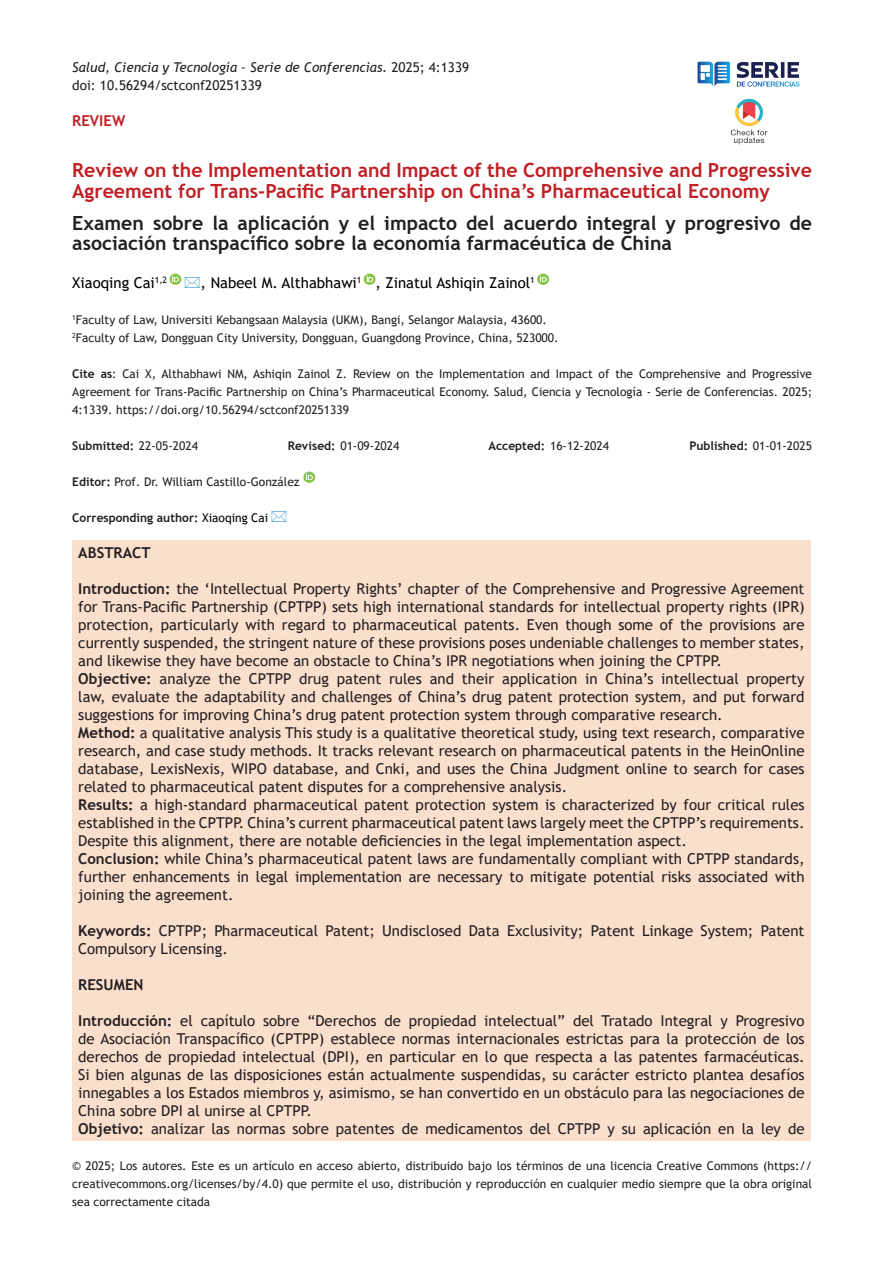
<style>
.page{position:relative;width:893px;height:1263px;background:#fff}
.page>*{position:absolute;margin:0;border:0;box-sizing:border-box;transform-origin:0 0}
.t1{font:700 19.5px/21px "Trebuchet MS";color:#c02025}
.t2{font:700 19.5px/19.5px "Trebuchet MS";color:#231f20}
.t3{font:15px/18px "Trebuchet MS";color:#231f20;text-align:justify}
.t4{font:15px "Trebuchet MS";color:#000}
.t5{font:700 15px "Trebuchet MS";color:#231f20}
.t6{font:700 15px "Trebuchet MS";color:#c02025}
.t7{font:italic 13.5px "Trebuchet MS";color:#231f20}
.t8{font:13.5px "Trebuchet MS";color:#231f20}
.t9{font:12px/18px "Trebuchet MS";color:#231f20;text-align:justify}
.t10{font:700 12px "Trebuchet MS";color:#231f20}
.s1{font-style:normal}
.s2{font-weight:700}
.s3{font-weight:400}
.s4{font-weight:400;color:#000}
</style>
<div class="page">
<img style="left:697px;top:61px;width:103px;height:26px">
<img style="left:730px;top:98px;width:38px;height:47px">
<svg style="left:364px;top:274px;width:12px;height:11px"></svg>
<svg style="left:537px;top:274px;width:12px;height:11px"></svg>
<div style="left:72px;top:540px;width:739px;height:600px;background:#fbdfcd"></div>
<svg style="left:303px;top:472px;width:12px;height:11px"></svg>
<svg style="left:169px;top:274px;width:13px;height:11px"></svg>
<p class="t7" style="left:72px;top:59px;width:398px">Salud, Ciencia y Tecnología – Serie de Conferencias. <span class="s1">2025; 4:1339</span></p>
<p class="t8" style="left:72px;top:77px;width:191px">doi: 10.56294/sctconf20251339</p>
<p class="t6" style="left:72px;top:111px;width:54px">REVIEW</p>
<p class="t1" style="left:72px;top:159px;width:741px">Review on the Implementation and Impact of the Comprehensive and Progressive<br>Agreement for Trans-Pacific Partnership on China’s Pharmaceutical Economy</p>
<p class="t2" style="left:72px;top:214px;width:741px">Examen sobre la aplicación y el impacto del acuerdo integral y progresivo de asociación transpacífico sobre la economía farmacéutica de China</p>
<p class="t4" style="left:72px;top:273px;width:96px">Xiaoqing Cai<sup>1,2</sup></p>
<p class="t4" style="left:201px;top:273px;width:336px">, Nabeel M. Althabhawi<sup>1</sup> , Zinatul Ashiqin Zainol<sup>1</sup></p>
<p class="t9" style="left:72px;top:311px;width:476px"><sup>1</sup>Faculty of Law, Universiti Kebangsaan Malaysia (UKM), Bangi, Selangor Malaysia, 43600.</p>
<p class="t9" style="left:72px;top:329px;width:488px"><sup>2</sup>Faculty of Law, Dongguan City University, Dongguan, Guangdong Province, China, 523000.</p>
<p class="t9" style="left:72px;top:365px;width:741px"><span class="s2">Cite as</span>: Cai X, Althabhawi NM, Ashiqin Zainol Z. Review on the Implementation and Impact of the Comprehensive and Progressive Agreement for Trans-Pacific Partnership on China’s Pharmaceutical Economy. Salud, Ciencia y Tecnología - Serie de Conferencias. 2025; 4:1339. https://doi.org/10.56294/sctconf20251339</p>
<p class="t10" style="left:72px;top:438px;width:127px">Submitted: <span class="s3">22-05-2024</span></p>
<p class="t9" style="left:288px;top:437px;width:113px"><span class="s2">Revised:</span> 01-09-2024</p>
<p class="t9" style="left:488px;top:437px;width:122px"><span class="s2">Accepted:</span> 16-12-2024</p>
<p class="t10" style="left:689px;top:438px;width:124px">Published: <span class="s3">01-01-2025</span></p>
<p class="t9" style="left:72px;top:473px;width:229px"><span class="s2">Editor:</span> Prof. Dr. William Castillo-González</p>
<p class="t10" style="left:72px;top:510px;width:197px">Corresponding author: <span class="s4">Xiaoqing Cai</span></p>
<p class="t5" style="left:78px;top:543px;width:74px">ABSTRACT</p>
<p class="t3" style="left:78px;top:580px;width:728px"><span class="s2">Introduction:</span> the ‘Intellectual Property Rights’ chapter of the Comprehensive and Progressive Agreement for Trans-Pacific Partnership (CPTPP) sets high international standards for intellectual property rights (IPR) protection, particularly with regard to pharmaceutical patents. Even though some of the provisions are currently suspended, the stringent nature of these provisions poses undeniable challenges to member states, and likewise they have become an obstacle to China’s IPR negotiations when joining the CPTPP.</p>
<p class="t3" style="left:78px;top:670px;width:728px"><span class="s2">Objective:</span> analyze the CPTPP drug patent rules and their application in China’s intellectual property law, evaluate the adaptability and challenges of China’s drug patent protection system, and put forward suggestions for improving China’s drug patent protection system through comparative research.</p>
<p class="t3" style="left:78px;top:724px;width:728px"><span class="s2">Method:</span> a qualitative analysis This study is a qualitative theoretical study, using text research, comparative research, and case study methods. It tracks relevant research on pharmaceutical patents in the HeinOnline database, LexisNexis, WIPO database, and Cnki, and uses the China Judgment online to search for cases related to pharmaceutical patent disputes for a comprehensive analysis.</p>
<p class="t3" style="left:78px;top:796px;width:728px"><span class="s2">Results:</span> a high-standard pharmaceutical patent protection system is characterized by four critical rules established in the CPTPP. China’s current pharmaceutical patent laws largely meet the CPTPP’s requirements.<br>Despite this alignment, there are notable deficiencies in the legal implementation aspect.</p>
<p class="t3" style="left:78px;top:850px;width:728px"><span class="s2">Conclusion:</span> while China’s pharmaceutical patent laws are fundamentally compliant with CPTPP standards, further enhancements in legal implementation are necessary to mitigate potential risks associated with joining the agreement.</p>
<p class="t3" style="left:78px;top:922px;width:728px"><span class="s2">Keywords:</span> CPTPP; Pharmaceutical Patent; Undisclosed Data Exclusivity; Patent Linkage System; Patent<br>Compulsory Licensing.</p>
<p class="t5" style="left:78px;top:975px;width:67px">RESUMEN</p>
<p class="t3" style="left:78px;top:1012px;width:728px"><span class="s2">Introducción:</span> el capítulo sobre “Derechos de propiedad intelectual” del Tratado Integral y Progresivo de Asociación Transpacífico (CPTPP) establece normas internacionales estrictas para la protección de los derechos de propiedad intelectual (DPI), en particular en lo que respecta a las patentes farmacéuticas.<br>Si bien algunas de las disposiciones están actualmente suspendidas, su carácter estricto plantea desafíos innegables a los Estados miembros y, asimismo, se han convertido en un obstáculo para las negociaciones de China sobre DPI al unirse al CPTPP.</p>
<p class="t3" style="left:78px;top:1120px;width:728px"><span class="s2">Objetivo:</span> analizar las normas sobre patentes de medicamentos del CPTPP y su aplicación en la ley de</p>
<p class="t9" style="left:72px;top:1157px;width:741px">© 2025; Los autores. Este es un artículo en acceso abierto, distribuido bajo los términos de una licencia Creative Commons (https:// creativecommons.org/licenses/by/4.0) que permite el uso, distribución y reproducción en cualquier medio siempre que la obra original sea correctamente citada</p>
</div>
